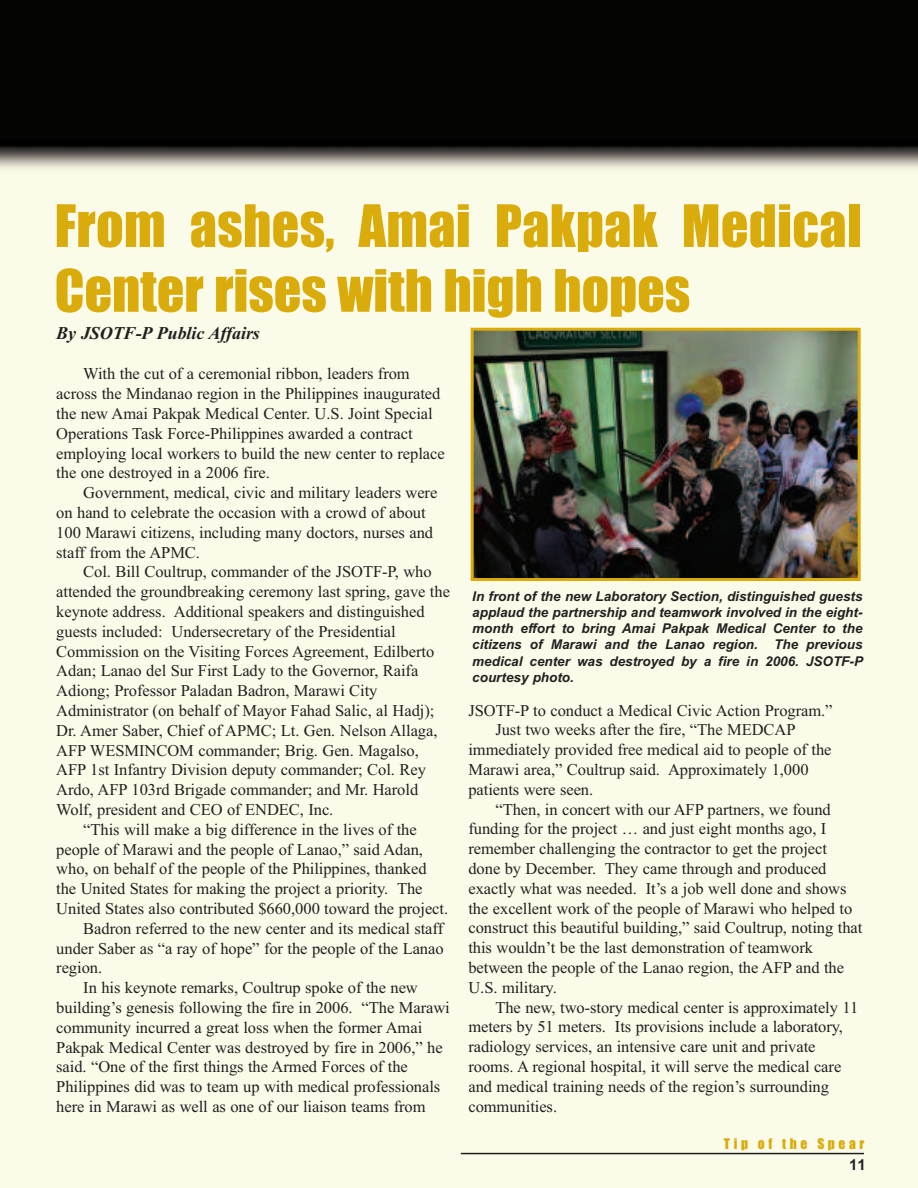
<style>
.page{position:relative;width:918px;height:1188px;background:#fff}
.page>*{position:absolute;margin:0;border:0;box-sizing:border-box;transform-origin:0 0}
.t1{font:54px/64.8px "Impact";letter-spacing:.005em;color:#d9ac0c}
.t2{font:italic 700 18px "Times New Roman";letter-spacing:-.005em;color:#231f20}
.t3{font:16.5px/19.8px "Times New Roman";letter-spacing:-.005em;color:#231f20}
.t4{font:700 15px "Arial";color:#231f20}
.t5{font:italic 700 13.5px/16.2px "Arial";color:#231f20;text-align:justify}
.t6{font:13.5px "Impact";letter-spacing:.27em;color:#d9ac0c}
</style>
<div class="page">
<img style="left:0;top:0;width:918px;height:1188px">
<hr style="left:461px;top:1153px;width:403px;height:1px;background:#231f20">
<img style="left:475px;top:332px;width:382px;height:245px">
<div style="left:471px;top:328px;width:390px;height:253px;border:3px solid #d9ac0c"></div>
<h1 class="t1" style="left:55px;top:196px;width:809px">From ashes, Amai Pakpak Medical<br>Center rises with high hopes</h1>
<p class="t2" style="left:56px;top:322px;width:205px">By JSOTF-P Public Affairs</p>
<p class="t3" style="left:56px;top:364px;width:390px;text-indent:27px">With the cut of a ceremonial ribbon, leaders from across the Mindanao region in the Philippines inaugurated the new Amai Pakpak Medical Center. U.S. Joint Special Operations Task Force-Philippines awarded a contract employing local workers to build the new center to replace the one destroyed in a 2006 fire.</p>
<p class="t3" style="left:56px;top:483px;width:383px;text-indent:27px">Government, medical, civic and military leaders were on hand to celebrate the occasion with a crowd of about 100 Marawi citizens, including many doctors, nurses and staff from the APMC.</p>
<p class="t3" style="left:83px;top:562px;width:350px">Col. Bill Coultrup, commander of the JSOTF-P, who</p>
<p class="t3" style="left:56px;top:582px;width:395px">attended the groundbreaking ceremony last spring, gave the</p>
<p class="t3" style="left:56px;top:601px;width:370px">keynote address. Additional speakers and distinguished</p>
<p class="t3" style="left:56px;top:621px;width:341px">guests included: Undersecretary of the Presidential</p>
<p class="t3" style="left:56px;top:641px;width:380px">Commission on the Visiting Forces Agreement, Edilberto</p>
<p class="t3" style="left:56px;top:661px;width:364px">Adan; Lanao del Sur First Lady to the Governor, Raifa</p>
<p class="t3" style="left:56px;top:681px;width:323px">Adiong; Professor Paladan Badron, Marawi City</p>
<p class="t3" style="left:56px;top:700px;width:380px">Administrator (on behalf of Mayor Fahad Salic, al Hadj);</p>
<p class="t3" style="left:56px;top:720px;width:383px">Dr. Amer Saber, Chief of APMC; Lt. Gen. Nelson Allaga,</p>
<p class="t3" style="left:56px;top:740px;width:364px">AFP WESMINCOM commander; Brig. Gen. Magalso,</p>
<p class="t3" style="left:56px;top:760px;width:371px">AFP 1st Infantry Division deputy commander; Col. Rey</p>
<p class="t3" style="left:56px;top:780px;width:363px">Ardo, AFP 103rd Brigade commander; and Mr. Harold</p>
<p class="t3" style="left:56px;top:799px;width:279px">Wolf, president and CEO of ENDEC, Inc.</p>
<p class="t3" style="left:83px;top:819px;width:335px">“This will make a big difference in the lives of the</p>
<p class="t3" style="left:56px;top:839px;width:368px">people of Marawi and the people of Lanao,” said Adan,</p>
<p class="t3" style="left:56px;top:859px;width:372px">who, on behalf of the people of the Philippines, thanked</p>
<p class="t3" style="left:56px;top:879px;width:368px">the United States for making the project a priority. The</p>
<p class="t3" style="left:56px;top:898px;width:393px">United States also contributed $660,000 toward the project.</p>
<p class="t3" style="left:83px;top:918px;width:361px">Badron referred to the new center and its medical staff</p>
<p class="t3" style="left:56px;top:938px;width:389px">under Saber as “a ray of hope” for the people of the Lanao</p>
<p class="t3" style="left:56px;top:958px;width:47px">region.</p>
<p class="t3" style="left:83px;top:978px;width:336px">In his keynote remarks, Coultrup spoke of the new</p>
<p class="t3" style="left:56px;top:997px;width:395px">building’s genesis following the fire in 2006. “The Marawi</p>
<p class="t3" style="left:56px;top:1017px;width:368px">community incurred a great loss when the former Amai</p>
<p class="t3" style="left:56px;top:1037px;width:388px">Pakpak Medical Center was destroyed by fire in 2006,” he</p>
<p class="t3" style="left:56px;top:1057px;width:353px">said. “One of the first things the Armed Forces of the</p>
<p class="t3" style="left:56px;top:1077px;width:386px">Philippines did was to team up with medical professionals</p>
<p class="t3" style="left:56px;top:1096px;width:371px">here in Marawi as well as one of our liaison teams from</p>
<p class="t5" style="left:472px;top:588px;width:392px">In front of the new Laboratory Section, distinguished guests applaud the partnership and teamwork involved in the eight&shy;month effort to bring Amai Pakpak Medical Center to the citizens of Marawi and the Lanao region. The previous medical center was destroyed by a fire in 2006. JSOTF-P courtesy photo.</p>
<p class="t3" style="left:468px;top:700px;width:366px">JSOTF-P to conduct a Medical Civic Action Program.”</p>
<p class="t3" style="left:495px;top:720px;width:302px">Just two weeks after the fire, “The MEDCAP</p>
<p class="t3" style="left:468px;top:740px;width:365px">immediately provided free medical aid to people of the</p>
<p class="t3" style="left:468px;top:759px;width:342px">Marawi area,” Coultrup said. Approximately 1,000</p>
<p class="t3" style="left:468px;top:779px;width:126px">patients were seen.</p>
<p class="t3" style="left:495px;top:799px;width:337px">“Then, in concert with our AFP partners, we found</p>
<p class="t3" style="left:468px;top:819px;width:360px">funding for the project … and just eight months ago, I</p>
<p class="t3" style="left:468px;top:839px;width:360px">remember challenging the contractor to get the project</p>
<p class="t3" style="left:468px;top:858px;width:360px">done by December. They came through and produced</p>
<p class="t3" style="left:468px;top:878px;width:380px">exactly what was needed. It’s a job well done and shows</p>
<p class="t3" style="left:468px;top:898px;width:385px">the excellent work of the people of Marawi who helped to</p>
<p class="t3" style="left:468px;top:918px;width:396px">construct this beautiful building,” said Coultrup, noting that</p>
<p class="t3" style="left:468px;top:938px;width:346px">this wouldn’t be the last demonstration of teamwork</p>
<p class="t3" style="left:468px;top:957px;width:377px">between the people of the Lanao region, the AFP and the</p>
<p class="t3" style="left:468px;top:977px;width:90px">U.S. military.</p>
<p class="t3" style="left:495px;top:997px;width:364px">The new, two-story medical center is approximately 11</p>
<p class="t3" style="left:468px;top:1017px;width:376px">meters by 51 meters. Its provisions include a laboratory,</p>
<p class="t3" style="left:468px;top:1037px;width:349px">radiology services, an intensive care unit and private</p>
<p class="t3" style="left:468px;top:1056px;width:374px">rooms. A regional hospital, it will serve the medical care</p>
<p class="t3" style="left:468px;top:1076px;width:362px">and medical training needs of the region’s surrounding</p>
<p class="t3" style="left:468px;top:1096px;width:90px">communities.</p>
<p class="t6" style="left:724px;top:1136px;width:142px">Tip of the Spear</p>
<p class="t4" style="left:849px;top:1156px;width:18px">11</p>
</div>
